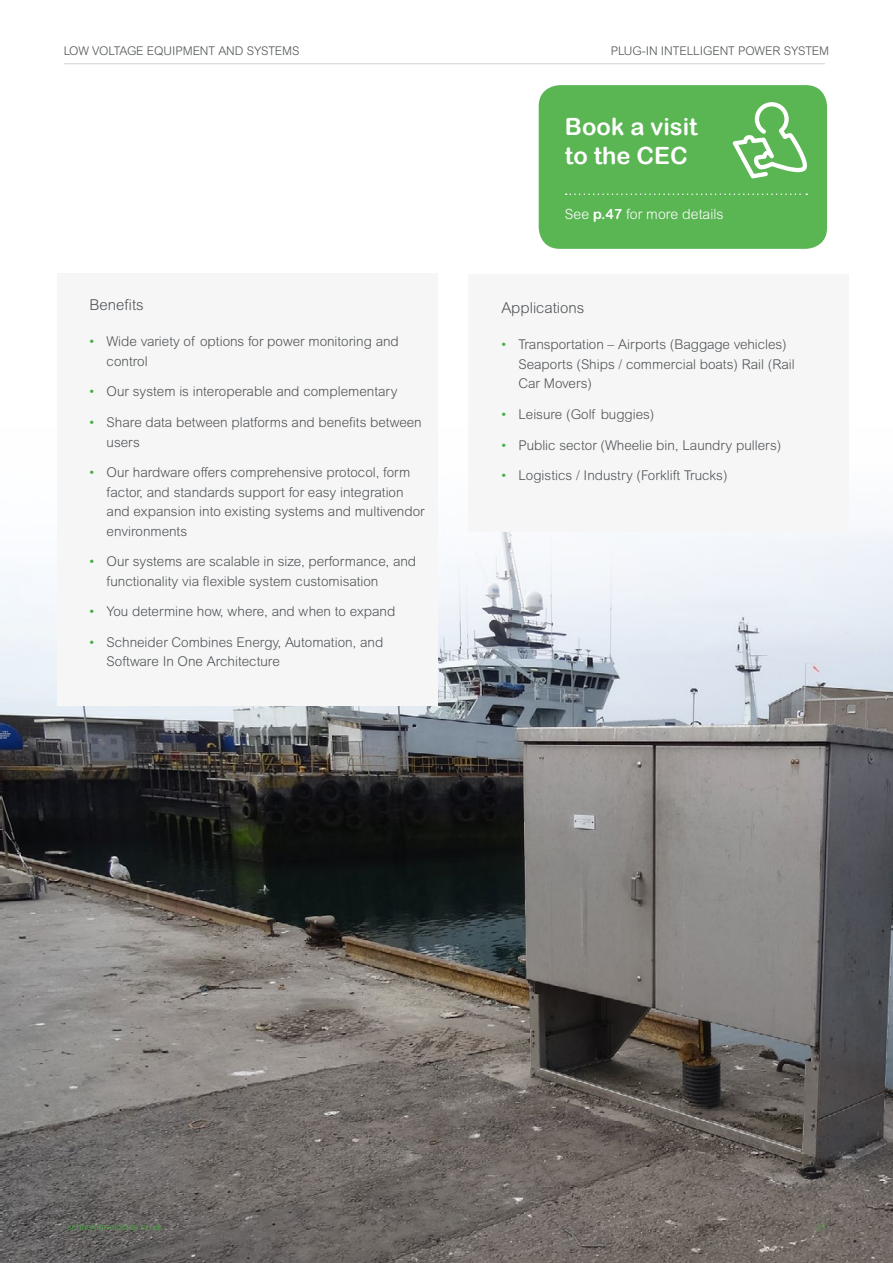
<style>
.page{position:relative;width:893px;height:1263px;background:#fff}
.page>*{position:absolute;margin:0;border:0;box-sizing:border-box;transform-origin:0 0}
.t1{font:23.85px/28.5px "Arial Rounded MT Bold";color:#fff}
.t2{font:300 15px "Arial Rounded MT Pro";color:#505456}
.t3{font:300 14.1px "Arial Rounded MT Pro";color:#fff}
.t4{font:300 13.5px/19.5px "Arial Rounded MT Pro";color:#505456}
.t5{font:300 12px "Arial Rounded MT Std";letter-spacing:-.005em;color:#505456}
.t6{font:300 9px "Arial Rounded MT Std";color:#48ad40}
.s1{color:#48ad40}
.s2{font-weight:700}
</style>
<div class="page">
<hr style="left:64px;top:63px;width:761px;height:1px;background:#9fa4a9">
<img style="left:0;top:529px;width:893px;height:734px">
<div style="left:57px;top:273px;width:381px;height:432px;background:#f6f6f7"></div>
<div style="left:468px;top:274px;width:380px;height:257px;background:#f6f6f7"></div>
<div style="left:539px;top:85px;width:288px;height:164px;background:#5ab553;border-radius:21px"></div>
<svg style="left:566px;top:193px;width:241px;height:2px"></svg>
<svg style="left:733px;top:102px;width:74px;height:76px"></svg>
<p class="t5" style="left:64px;top:44px;width:237px">LOW VOLTAGE EQUIPMENT AND SYSTEMS</p>
<p class="t2" style="left:90px;top:296px;width:56px">Benefits</p>
<p class="t4" style="left:107px;top:332px;width:294px;text-indent:-17px"><span class="s1">•</span> Wide variety of options for power monitoring and control</p>
<p class="t4" style="left:90px;top:382px;width:309px"><span class="s1">•</span> Our system is interoperable and complementary</p>
<p class="t4" style="left:107px;top:413px;width:317px;text-indent:-17px"><span class="s1">•</span> Share data between platforms and benefits between users</p>
<p class="t4" style="left:107px;top:463px;width:319px;text-indent:-17px"><span class="s1">•</span> Our hardware offers comprehensive protocol, form factor, and standards support for easy integration and expansion into existing systems and multivendor environments</p>
<p class="t4" style="left:107px;top:552px;width:311px;text-indent:-17px"><span class="s1">•</span> Our systems are scalable in size, performance, and functionality via flexible system customisation</p>
<p class="t4" style="left:90px;top:602px;width:307px"><span class="s1">•</span> You determine how, where, and when to expand</p>
<p class="t4" style="left:107px;top:633px;width:278px;text-indent:-17px"><span class="s1">•</span> Schneider Combines Energy, Automation, and<br>Software In One Architecture</p>
<p class="t5" style="left:611px;top:44px;width:220px">PLUG-IN INTELLIGENT POWER SYSTEM</p>
<h1 class="t1" style="left:565px;top:112px;width:134px">Book a visit to the CEC</h1>
<p class="t3" style="left:565px;top:206px;width:160px">See <span class="s2">p.47</span> for more details</p>
<p class="t2" style="left:501px;top:299px;width:84px">Applications</p>
<p class="t4" style="left:518px;top:335px;width:278px;text-indent:-17px"><span class="s1">•</span> Transportation – Airports (Baggage vehicles)<br>Seaports (Ships / commercial boats) Rail (Rail<br>Car Movers)</p>
<p class="t4" style="left:501px;top:405px;width:155px"><span class="s1">•</span> Leisure (Golf buggies)</p>
<p class="t4" style="left:501px;top:436px;width:281px"><span class="s1">•</span> Public sector (Wheelie bin, Laundry pullers)</p>
<p class="t4" style="left:501px;top:466px;width:228px"><span class="s1">•</span> Logistics / Industry (Forklift Trucks)</p>
<p class="t6" style="left:67px;top:1222px;width:97px">schneider-electric.co.uk</p>
<p class="t6" style="left:816px;top:1222px;width:11px">31</p>
</div>
